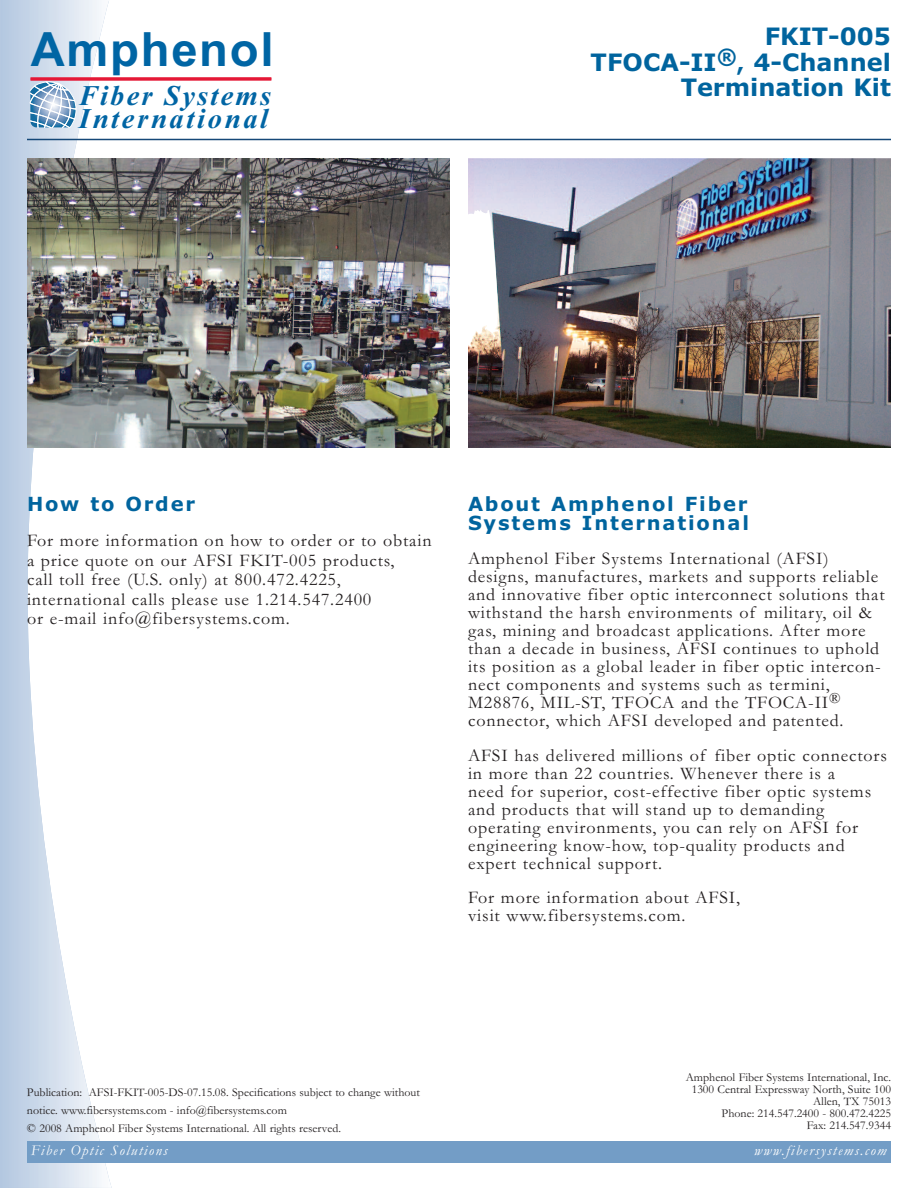
<style>
.page{position:relative;width:918px;height:1188px;background:#fff}
.page>*{position:absolute;margin:0;border:0;box-sizing:border-box;transform-origin:0 0}
.t1{font:700 47.25px "Arial";letter-spacing:.035em;color:#0065a4}
.t2{font:italic 700 28.5px/22.8px "Times New Roman";letter-spacing:.095em;color:#0065a4}
.t3{font:700 24px/25.5px "Verdana";color:#00649e;text-align:right}
.t4{font:700 19.5px/19.5px "Verdana";letter-spacing:.09em;color:#00649e}
.t5{font:18px/18px "Garamond";letter-spacing:.045em;color:#231f20}
.t6{font:italic 15px "Garamond";letter-spacing:.095em;color:#fff}
.t7{font:12px/12px "Garamond";color:#231f20;text-align:right}
.s1{font-size:21px}
</style>
<div class="page">
<svg style="left:0;top:0;width:112px;height:1188px"></svg>
<div style="left:27px;top:1141px;width:864px;height:21px;background:#739dc6"></div>
<svg style="left:30px;top:77px;width:241px;height:4px"></svg>
<svg style="left:30px;top:80px;width:47px;height:49px"></svg>
<hr style="left:27px;top:139px;width:864px;height:1px;background:#154878">
<img style="left:27px;top:158px;width:423px;height:290px">
<img style="left:468px;top:158px;width:423px;height:290px">
<h1 class="t1" style="left:31px;top:18px;width:244px">Amphenol</h1>
<h2 class="t2" style="left:79px;top:83px;width:194px">Fiber Systems<br>International</h2>
<h3 class="t3" style="left:591px;top:24px;width:302px">FKIT-005<br>TFOCA-II<sup>®</sup><span class="s1">,</span> 4-Channel<br>Termination Kit</h3>
<p class="t4" style="left:27px;top:494px;width:170px">How to Order</p>
<p class="t5" style="left:27px;top:530px;width:406px;line-height:19.5px">For more information on how to order or to obtain a price quote on our AFSI FKIT-005 products,<br>call toll free (U.S. only) at 800.472.4225, international calls please use 1.214.547.2400<br>or e-mail info@fibersystems.com.</p>
<p class="t4" style="left:468px;top:494px;width:283px">About Amphenol Fiber<br>Systems International</p>
<p class="t5" style="left:468px;top:549px;width:418px">Amphenol Fiber Systems International (AFSI) designs, manufactures, markets and supports reliable and innovative fiber optic interconnect solutions that withstand the harsh environments of military, oil &amp; gas, mining and broadcast applications. After more than a decade in business, AFSI continues to uphold its position as a global leader in fiber optic intercon&shy;nect components and systems such as termini, M28876, MIL-ST, TFOCA and the TFOCA-II<sup>® </sup>connector, which AFSI developed and patented.</p>
<p class="t5" style="left:468px;top:745px;width:420px">AFSI has delivered millions of fiber optic connectors in more than 22 countries. Whenever there is a<br>need for superior, cost-effective fiber optic systems and products that will stand up to demanding operating environments, you can rely on AFSI for engineering know-how, top-quality products and expert technical support.</p>
<p class="t5" style="left:468px;top:888px;width:274px">For more information about AFSI, visit www.fibersystems.com.</p>
<p class="t7" style="left:27px;top:1083px;width:394px;line-height:18px;text-align:left">Publication: AFSI-FKIT-005-DS-07.15.08. Specifications subject to change without notice. www.fibersystems.com - info@fibersystems.com<br>© 2008 Amphenol Fiber Systems International. All rights reserved.</p>
<p class="t6" style="left:31px;top:1141px;width:138px">Fiber Optic Solutions</p>
<p class="t7" style="left:686px;top:1071px;width:207px">Amphenol Fiber Systems International, Inc.<br>1300 Central Expressway North, Suite 100<br>Allen, TX 75013<br>Phone: 214.547.2400 - 800.472.4225<br>Fax: 214.547.9344</p>
<p class="t6" style="left:754px;top:1141px;width:134px">www.fibersystems.com</p>
</div>
